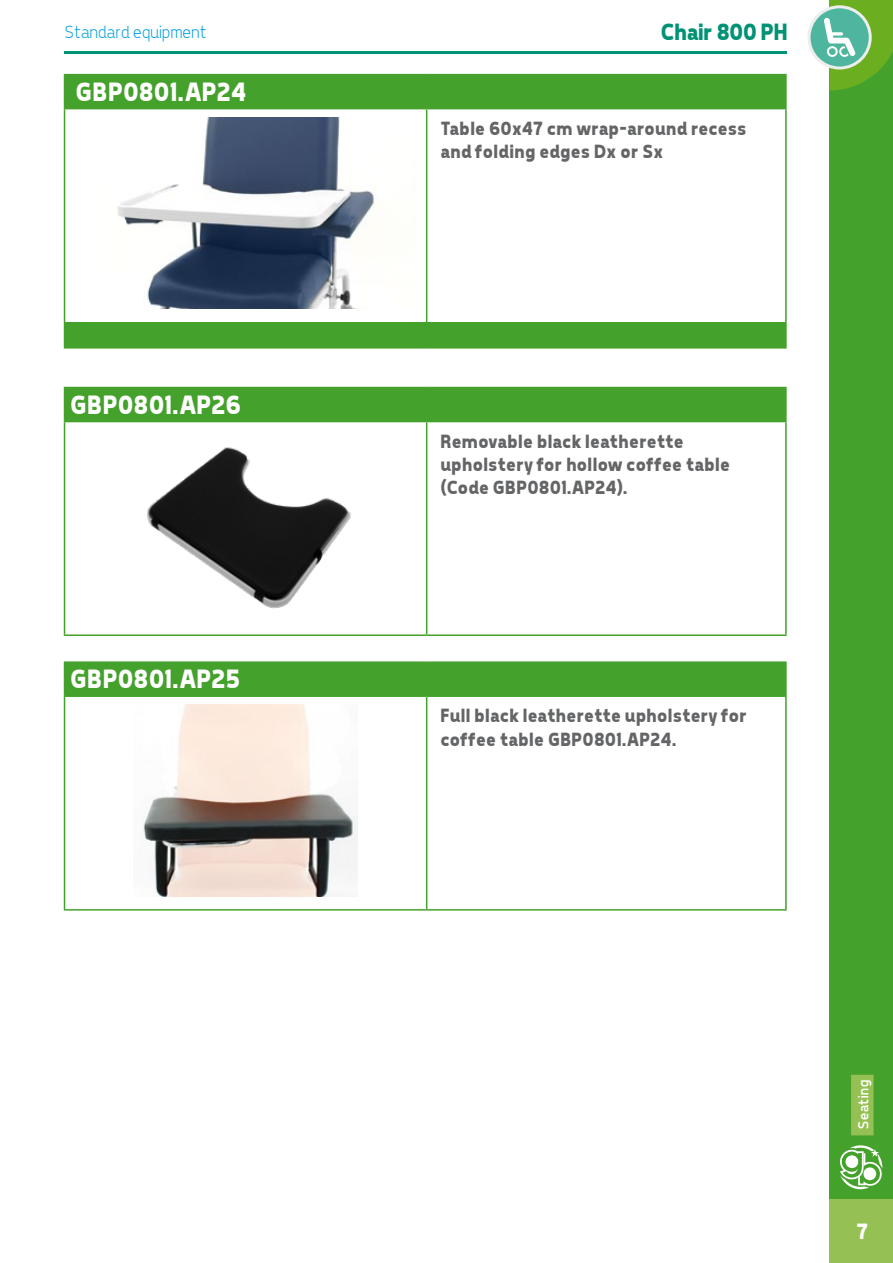
<style>
.page{position:relative;width:893px;height:1263px;background:#fff}
.page>*{position:absolute;margin:0;border:0;box-sizing:border-box;transform-origin:0 0}
.t1{font:700 27px "Tepeno Sans";color:#fff}
.t2{font:700 24px "Tepeno Sans";letter-spacing:-.02em;color:#009274}
.t3{font:700 22.5px "Tepeno Sans";color:#fff}
.t4{font:700 19.5px/23.4px "Tepeno Sans";letter-spacing:.005em;color:#646567}
.t5{font:300 18px "Tepeno Sans";color:#009ee0}
.t6{font:15px "Tepeno Sans";letter-spacing:.015em;color:#fff}
</style>
<div class="page">
<hr style="left:64px;top:51px;width:723px;height:2px;background:#009274">
<div style="left:829px;top:0;width:64px;height:1263px;background:#44a12b"></div>
<div style="left:829px;top:1199px;width:64px;height:64px;background:#95c154"></div>
<svg style="left:840px;top:1145px;width:42px;height:44px"></svg>
<div style="left:65px;top:75px;width:720px;height:33px;background:#44a12b"></div>
<svg style="left:65px;top:109px;width:720px;height:213px"></svg>
<div style="left:65px;top:322px;width:721px;height:26px;background:#44a12b"></div>
<hr style="left:426px;top:109px;width:1px;height:213px;background:#44a12b">
<hr style="left:64px;top:74px;width:363px;height:1px;background:#44a12b">
<hr style="left:64px;top:75px;width:1px;height:33px;background:#44a12b">
<hr style="left:427px;top:74px;width:360px;height:1px;background:#44a12b">
<hr style="left:426px;top:75px;width:1px;height:33px;background:#44a12b">
<hr style="left:785px;top:75px;width:2px;height:33px;background:#44a12b">
<svg style="left:64px;top:322px;width:1px;height:25px"></svg>
<hr style="left:785px;top:322px;width:2px;height:25px;background:#44a12b">
<hr style="left:64px;top:347px;width:363px;height:2px;background:#44a12b">
<hr style="left:427px;top:347px;width:360px;height:2px;background:#44a12b">
<hr style="left:427px;top:108px;width:360px;height:1px;background:#44a12b">
<hr style="left:785px;top:109px;width:2px;height:213px;background:#44a12b">
<hr style="left:64px;top:109px;width:1px;height:213px;background:#44a12b">
<hr style="left:64px;top:108px;width:363px;height:1px;background:#44a12b">
<img style="left:76px;top:117px;width:340px;height:191px">
<div style="left:65px;top:388px;width:720px;height:33px;background:#44a12b"></div>
<svg style="left:65px;top:422px;width:720px;height:212px"></svg>
<hr style="left:426px;top:422px;width:1px;height:212px;background:#44a12b">
<hr style="left:64px;top:387px;width:363px;height:1px;background:#44a12b">
<hr style="left:64px;top:388px;width:1px;height:33px;background:#44a12b">
<hr style="left:427px;top:387px;width:360px;height:1px;background:#44a12b">
<hr style="left:426px;top:388px;width:1px;height:33px;background:#44a12b">
<hr style="left:785px;top:388px;width:2px;height:33px;background:#44a12b">
<hr style="left:64px;top:421px;width:363px;height:1px;background:#44a12b">
<hr style="left:64px;top:422px;width:1px;height:212px;background:#44a12b">
<hr style="left:427px;top:421px;width:360px;height:1px;background:#44a12b">
<hr style="left:785px;top:422px;width:2px;height:212px;background:#44a12b">
<hr style="left:64px;top:634px;width:363px;height:2px;background:#44a12b">
<hr style="left:427px;top:634px;width:360px;height:2px;background:#44a12b">
<div style="left:76px;top:430px;width:340px;height:191px;background:#fff"></div>
<img style="left:147px;top:447px;width:204px;height:162px">
<div style="left:65px;top:663px;width:720px;height:32px;background:#44a12b"></div>
<svg style="left:65px;top:697px;width:363px;height:212px"></svg>
<hr style="left:426px;top:697px;width:1px;height:212px;background:#44a12b">
<hr style="left:64px;top:661px;width:363px;height:2px;background:#44a12b">
<hr style="left:64px;top:663px;width:1px;height:32px;background:#44a12b">
<hr style="left:427px;top:661px;width:360px;height:2px;background:#44a12b">
<hr style="left:426px;top:663px;width:1px;height:32px;background:#44a12b">
<hr style="left:785px;top:663px;width:2px;height:32px;background:#44a12b">
<hr style="left:64px;top:695px;width:363px;height:2px;background:#44a12b">
<hr style="left:64px;top:697px;width:1px;height:212px;background:#44a12b">
<hr style="left:427px;top:695px;width:360px;height:2px;background:#44a12b">
<hr style="left:785px;top:697px;width:2px;height:212px;background:#44a12b">
<hr style="left:64px;top:909px;width:363px;height:2px;background:#44a12b">
<hr style="left:427px;top:909px;width:360px;height:2px;background:#44a12b">
<div style="left:76px;top:705px;width:340px;height:191px;background:#fff"></div>
<img style="left:142px;top:705px;width:215px;height:191px">
<div style="left:851px;top:1075px;width:23px;height:60px;background:#95c154"></div>
<svg style="left:809px;top:7px;width:61px;height:61px"></svg>
<svg style="left:824px;top:0;width:69px;height:91px"></svg>
<p class="t5" style="left:64px;top:21px;width:144px">Standard equipment</p>
<h1 class="t1" style="left:74px;top:76px;width:173px">GBP0801.AP24</h1>
<h1 class="t1" style="left:69px;top:389px;width:173px">GBP0801.AP26</h1>
<h1 class="t1" style="left:69px;top:663px;width:172px">GBP0801.AP25</h1>
<p class="t2" style="left:660px;top:18px;width:129px">Chair 800 PH</p>
<p class="t4" style="left:439px;top:116px;width:308px">Table 60x47 cm wrap-around recess and folding edges Dx or Sx</p>
<p class="t4" style="left:439px;top:429px;width:291px">Removable black leatherette upholstery for hollow coffee table (Code GBP0801.AP24).</p>
<p class="t4" style="left:439px;top:703px;width:308px">Full black leatherette upholstery for coffee table GBP0801.AP24.</p>
<p class="t6" style="left:854px;top:1129px;width:50px;rotate:-90deg">Seating</p>
<p class="t3" style="left:855px;top:1218px;width:14px">7</p>
</div>
